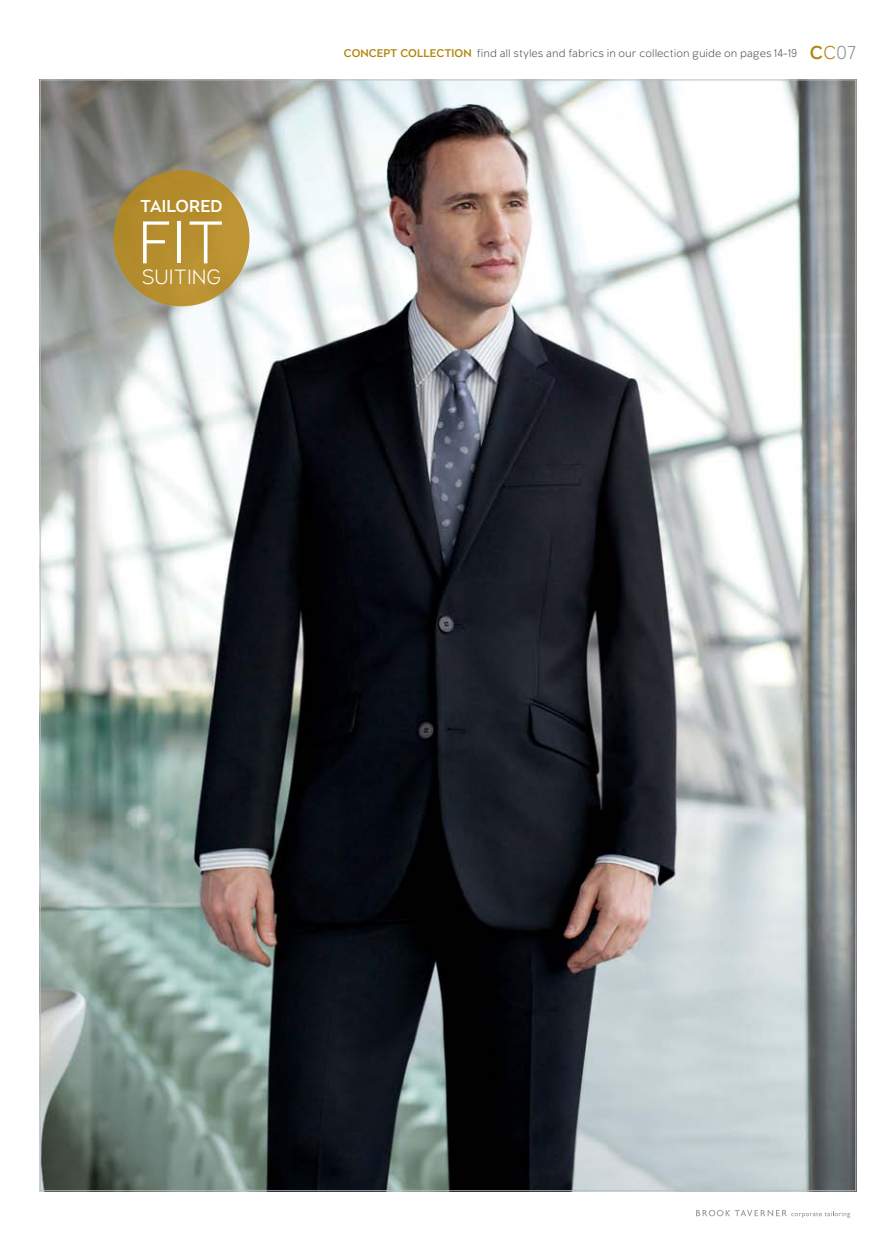
<style>
.page{position:relative;width:896px;height:1248px;background:#fff}
.page>*{position:absolute;margin:0;border:0;box-sizing:border-box;transform-origin:0 0}
.t1{font:300 64.4px "Littera Plain";color:#fff}
.t2{font:300 22.2px "Littera Plain";color:#fff}
.t3{font:500 18.4px "Littera Plain";color:#fff}
.t4{font:300 12px "Littera Plain";color:#58595b}
.s1{font-weight:500;color:#b18611}
.s2{font-weight:500;font-size:20px;color:#b18611}
.s3{font-size:20px;color:#b18611}
.s4{font-size:20px;color:#939598}
</style>
<div class="page">
<img style="left:42px;top:81px;width:812px;height:1108px">
<svg style="left:696px;top:1209px;width:154px;height:8px"></svg>
<img style="left:113px;top:170px;width:136px;height:136px">
<h3 class="t3" style="left:140px;top:195px;width:84px">TAILORED</h3>
<h1 class="t1" style="left:138px;top:221px;width:89px">FIT</h1>
<h2 class="t2" style="left:142px;top:269px;width:81px">SUITING</h2>
<p class="t4" style="left:344px;top:49px;width:514px"><span class="s1">CONCEPT COLLECTION</span> find all styles and fabrics in our collection guide on pages 14-19 <span class="s2">C</span><span class="s3">C</span><span class="s4">07</span></p>
</div>
